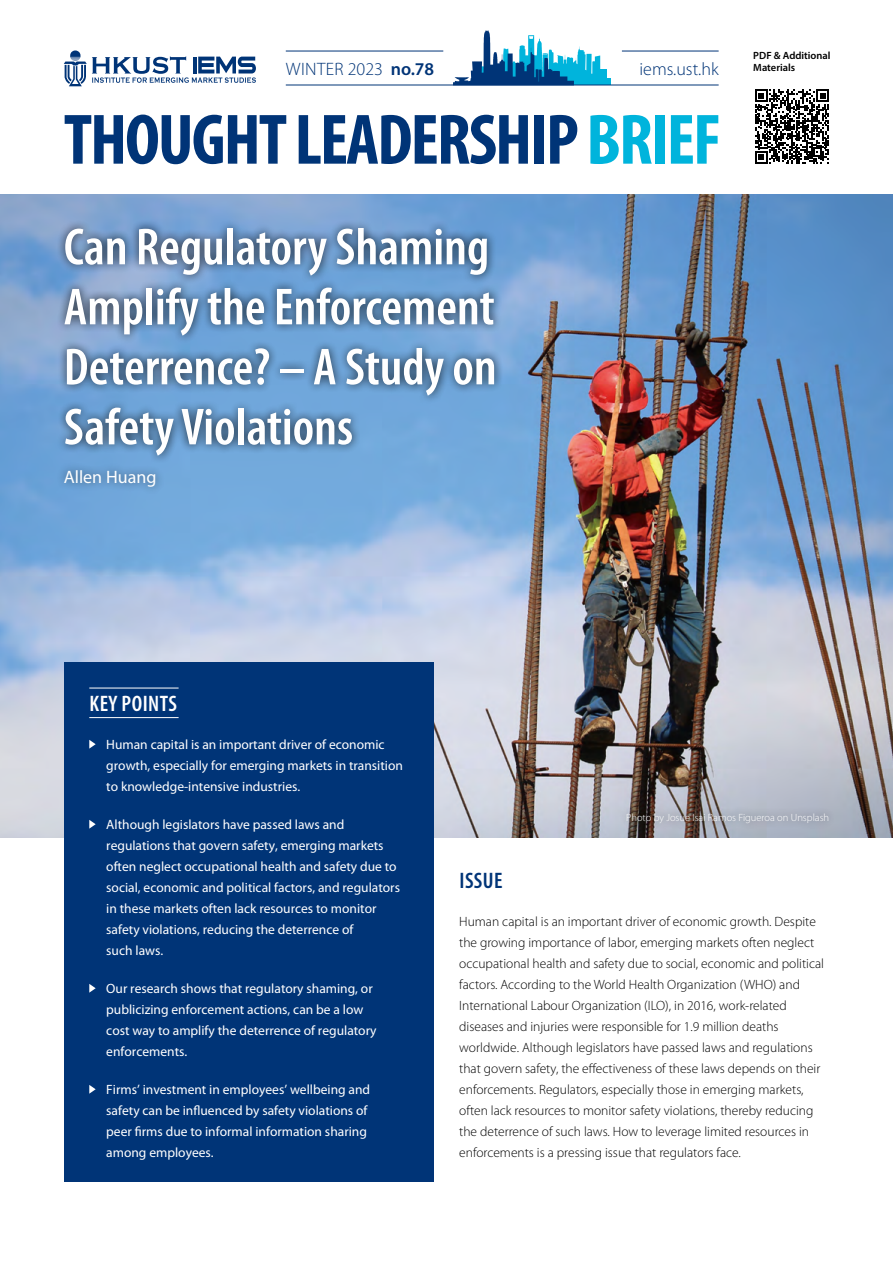
<style>
.page{position:relative;width:893px;height:1263px;background:#fff}
.page>*{position:absolute;margin:0;border:0;box-sizing:border-box;transform-origin:0 0}
.t1{font:700 condensed 72px "Myriad Pro";letter-spacing:-.03em;color:#003477}
.t2{font:600 condensed 52.5px/60px "Myriad Pro";color:#fff}
.t3{font:600 condensed 22.5px "Myriad Pro";letter-spacing:.02em;color:#fff}
.t4{font:600 condensed 22.5px "Myriad Pro";letter-spacing:.02em;color:#003477}
.t5{font:300 18px "Myriad Pro";letter-spacing:.02em;color:#003477}
.t6{font:300 18px "Myriad Pro";color:#003477}
.t7{font:18px "Myriad Pro";color:#fff}
.t8{font:300 13.5px/21px "Myriad Pro";color:#000}
.t9{font:13.5px/21px "Myriad Pro";color:#fff}
.t10{font:300 10.5px "Myriad Pro";color:#fff}
.t11{font:600 10.5px/12px "Myriad Pro";color:#000}
.s1{font-weight:600}
.s2{color:#00b4dc}
</style>
<div class="page">
<hr style="left:286px;top:51px;width:157px;height:1px;background:#003477">
<svg style="left:64px;top:50px;width:192px;height:36px"></svg>
<hr style="left:622px;top:51px;width:97px;height:1px;background:#003477">
<div style="left:596px;top:70px;width:11px;height:15px;background:#00b4dc"></div>
<div style="left:599px;top:79px;width:11px;height:6px;background:#00b4dc"></div>
<svg style="left:453px;top:30px;width:147px;height:55px"></svg>
<hr style="left:286px;top:85px;width:433px;height:1px;background:#003477">
<img style="left:0;top:194px;width:893px;height:644px">
<div style="left:55px;top:461px;width:110px;height:35px;background:#000;opacity:.5"></div>
<div style="left:56px;top:219px;width:448px;height:245px;background:#000;opacity:.75"></div>
<div style="left:617px;top:804px;width:220px;height:28px;background:#000;opacity:.5"></div>
<div style="left:64px;top:663px;width:370px;height:519px;background:#003477"></div>
<svg style="left:89px;top:740px;width:7px;height:9px"></svg>
<svg style="left:89px;top:820px;width:7px;height:9px"></svg>
<svg style="left:89px;top:984px;width:7px;height:9px"></svg>
<svg style="left:89px;top:1085px;width:7px;height:9px"></svg>
<hr style="left:89px;top:688px;width:90px;height:1px;background:#fff">
<hr style="left:89px;top:717px;width:90px;height:1px;background:#fff">
<svg style="left:755px;top:89px;width:74px;height:75px"></svg>
<h3 class="t5" style="left:286px;top:59px;width:150px">WINTER 2023 <span class="s1">no.78</span></h3>
<p class="t11" style="left:753px;top:49px;width:79px">PDF &amp; Additional<br>Materials</p>
<h3 class="t6" style="left:639px;top:59px;width:81px">iems.ust.hk</h3>
<h1 class="t1" style="left:64px;top:95px;width:659px">THOUGHT LEADERSHIP <span class="s2">BRIEF</span></h1>
<h2 class="t2" style="left:64px;top:218px;width:434px">Can Regulatory Shaming<br>Amplify the Enforcement<br>Deterrence? – A Study on<br>Safety Violations</h2>
<h3 class="t7" style="left:64px;top:467px;width:94px">Allen Huang</h3>
<h3 class="t3" style="left:90px;top:691px;width:89px">KEY POINTS</h3>
<p class="t9" style="left:106px;top:734px;width:298px">Human capital is an important driver of economic growth, especially for emerging markets in transition to knowledge-intensive industries.</p>
<p class="t9" style="left:106px;top:814px;width:295px">Although legislators have passed laws and regulations that govern safety, emerging markets often neglect occupational health and safety due to social, economic and political factors, and regulators in these markets often lack resources to monitor safety violations, reducing the deterrence of<br>such laws.</p>
<p class="t9" style="left:106px;top:978px;width:272px">Our research shows that regulatory shaming, or publicizing enforcement actions, can be a low cost way to amplify the deterrence of regulatory enforcements.</p>
<p class="t9" style="left:106px;top:1079px;width:265px">Firms’ investment in employees’ wellbeing and safety can be influenced by safety violations of peer firms due to informal information sharing among employees.</p>
<p class="t10" style="left:626px;top:811px;width:204px">Photo by Josue Isai Ramos Figueroa on Unsplash</p>
<h3 class="t4" style="left:459px;top:868px;width:45px">ISSUE</h3>
<p class="t8" style="left:459px;top:911px;width:366px">Human capital is an important driver of economic growth. Despite the growing importance of labor, emerging markets often neglect occupational health and safety due to social, economic and political factors. According to the World Health Organization (WHO) and International Labour Organization (ILO), in 2016, work-related diseases and injuries were responsible for 1.9 million deaths worldwide. Although legislators have passed laws and regulations that govern safety, the effectiveness of these laws depends on their enforcements. Regulators, especially those in emerging markets, often lack resources to monitor safety violations, thereby reducing the deterrence of such laws. How to leverage limited resources in enforcements is a pressing issue that regulators face.</p>
</div>
